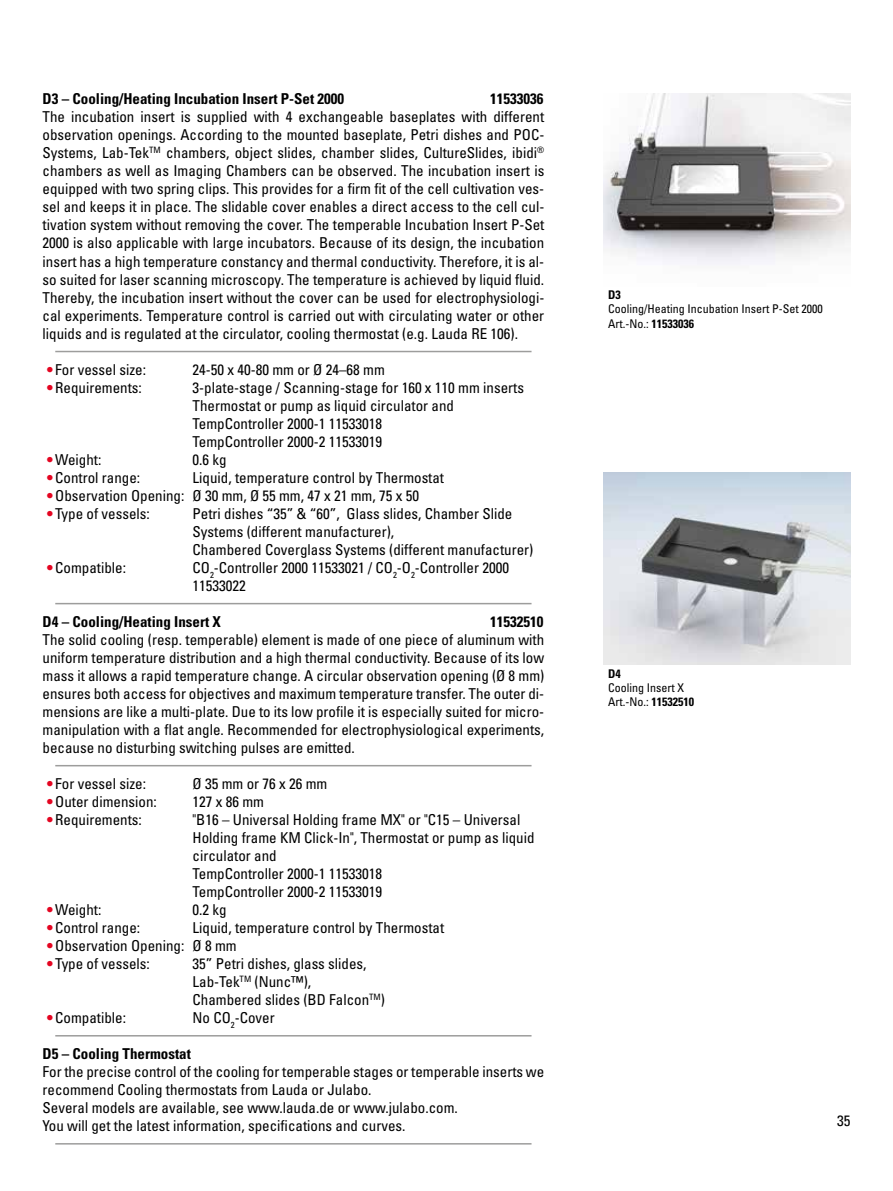
<style>
.page{position:relative;width:893px;height:1191px;background:#fff}
.page>*{position:absolute;margin:0;border:0;box-sizing:border-box;transform-origin:0 0}
.t1{font:condensed 15px/18px "Univers LT Std";color:#000}
.t2{font:700 condensed 15px "Univers LT Std";color:#000}
.t3{font:condensed 12px/14.4px "Univers LT Std";color:#000}
.t4{font:700 condensed 12px "Univers LT Std";color:#000}
.s1{font-weight:700;color:#e40521}
.s2{font-weight:700}
</style>
<div class="page">
<img style="left:604px;top:472px;width:246px;height:192px">
<img style="left:604px;top:94px;width:246px;height:171px">
<hr style="left:55px;top:351px;width:476px;height:1px;background:#9d9d9c">
<hr style="left:55px;top:603px;width:476px;height:1px;background:#9d9d9c">
<hr style="left:55px;top:765px;width:476px;height:1px;background:#9d9d9c">
<hr style="left:55px;top:1035px;width:476px;height:1px;background:#9d9d9c">
<hr style="left:55px;top:1143px;width:476px;height:1px;background:#9d9d9c">
<p class="t2" style="left:43px;top:90px;width:303px">D3 – Cooling/Heating Incubation Insert P-Set 2000</p>
<p class="t2" style="left:490px;top:90px;width:55px">11533036</p>
<p class="t1" style="left:43px;top:108px;width:503px;text-align:justify">The incubation insert is supplied with 4 exchangeable baseplates with different observation openings. According to the mounted baseplate, Petri dishes and POC-Systems, Lab-Tek<sup>TM</sup> chambers, object slides, chamber slides, CultureSlides, ibidi<sup>® </sup>chambers as well as Imaging Chambers can be observed. The incubation insert is equipped with two spring clips. This provides for a firm fit of the cell cultivation ves&shy;sel and keeps it in place. The slidable cover enables a direct access to the cell cul&shy;tivation system without removing the cover. The temperable Incubation Insert P-Set 2000 is also applicable with large incubators. Because of its design, the incubation insert has a high temperature constancy and thermal conductivity. Therefore, it is al&shy;so suited for laser scanning microscopy. The temperature is achieved by liquid fluid.<br>Thereby, the incubation insert without the cover can be used for electrophysiologi&shy;cal experiments. Temperature control is carried out with circulating water or other liquids and is regulated at the circulator, cooling thermostat (e.g. Lauda RE 106).</p>
<p class="t1" style="left:47px;top:360px;width:101px"><span class="s1">•</span> For vessel size:</p>
<p class="t1" style="left:193px;top:360px;width:194px">24-50 x 40-80 mm or Ø 24–68 mm</p>
<p class="t1" style="left:47px;top:378px;width:97px"><span class="s1">•</span> Requirements:</p>
<p class="t1" style="left:193px;top:378px;width:333px">3-plate-stage / Scanning-stage for 160 x 110 mm inserts Thermostat or pump as liquid circulator and TempController 2000-1 11533018<br>TempController 2000-2 11533019</p>
<p class="t1" style="left:47px;top:450px;width:56px"><span class="s1">•</span>Weight:</p>
<p class="t1" style="left:193px;top:450px;width:36px">0.6 kg</p>
<p class="t1" style="left:47px;top:468px;width:95px"><span class="s1">•</span> Control range:</p>
<p class="t1" style="left:193px;top:468px;width:253px">Liquid, temperature control by Thermostat</p>
<p class="t1" style="left:47px;top:486px;width:374px"><span class="s1">•</span>Observation Opening: Ø 30 mm, Ø 55 mm, 47 x 21 mm, 75 x 50</p>
<p class="t1" style="left:47px;top:504px;width:105px"><span class="s1">•</span> Type of vessels:</p>
<p class="t1" style="left:193px;top:504px;width:342px">Petri dishes “35” &amp; “60”, Glass slides, Chamber Slide<br>Systems (different manufacturer),<br>Chambered Coverglass Systems (different manufacturer)</p>
<p class="t1" style="left:47px;top:558px;width:81px"><span class="s1">•</span> Compatible:</p>
<p class="t1" style="left:193px;top:558px;width:318px">CO<sub>2</sub>-Controller 2000 11533021 / CO<sub>2</sub>-O<sub>2</sub>-Controller 2000<br>11533022</p>
<p class="t2" style="left:43px;top:612px;width:180px">D4 – Cooling/Heating Insert X</p>
<p class="t2" style="left:490px;top:612px;width:55px">11532510</p>
<p class="t1" style="left:43px;top:630px;width:503px;text-align:justify">The solid cooling (resp. temperable) element is made of one piece of aluminum with uniform temperature distribution and a high thermal conductivity. Because of its low mass it allows a rapid temperature change. A circular observation opening (Ø 8 mm) ensures both access for objectives and maximum temperature transfer. The outer di&shy;mensions are like a multi-plate. Due to its low profile it is especially suited for micro&shy;manipulation with a flat angle. Recommended for electrophysiological experiments, because no disturbing switching pulses are emitted.</p>
<p class="t1" style="left:47px;top:774px;width:101px"><span class="s1">•</span> For vessel size:</p>
<p class="t1" style="left:193px;top:774px;width:136px">Ø 35 mm or 76 x 26 mm</p>
<p class="t1" style="left:47px;top:792px;width:112px"><span class="s1">•</span>Outer dimension:</p>
<p class="t1" style="left:193px;top:792px;width:73px">127 x 86 mm</p>
<p class="t1" style="left:47px;top:810px;width:97px"><span class="s1">•</span> Requirements:</p>
<p class="t1" style="left:193px;top:810px;width:344px">"B16 – Universal Holding frame MX" or "C15 – Universal Holding frame KM Click-In", Thermostat or pump as liquid circulator and<br>TempController 2000-1 11533018<br>TempController 2000-2 11533019</p>
<p class="t1" style="left:47px;top:900px;width:56px"><span class="s1">•</span>Weight:</p>
<p class="t1" style="left:193px;top:900px;width:36px">0.2 kg</p>
<p class="t1" style="left:47px;top:918px;width:95px"><span class="s1">•</span> Control range:</p>
<p class="t1" style="left:193px;top:918px;width:253px">Liquid, temperature control by Thermostat</p>
<p class="t1" style="left:47px;top:936px;width:191px"><span class="s1">•</span>Observation Opening: Ø 8 mm</p>
<p class="t1" style="left:47px;top:954px;width:105px"><span class="s1">•</span> Type of vessels:</p>
<p class="t1" style="left:193px;top:954px;width:194px">35” Petri dishes, glass slides,<br>Lab-Tek<sup>TM</sup> (Nunc™),<br>Chambered slides (BD Falcon<sup>TM</sup>)</p>
<p class="t1" style="left:47px;top:1008px;width:81px"><span class="s1">•</span> Compatible:</p>
<p class="t1" style="left:193px;top:1008px;width:84px">No CO<sub>2</sub>-Cover</p>
<p class="t2" style="left:43px;top:1044px;width:150px">D5 – Cooling Thermostat</p>
<p class="t1" style="left:43px;top:1062px;width:503px">For the precise control of the cooling for temperable stages or temperable inserts we recommend Cooling thermostats from Lauda or Julabo.<br>Several models are available, see www.lauda.de or www.julabo.com.<br>You will get the latest information, specifications and curves.</p>
<p class="t4" style="left:608px;top:287px;width:14px">D3</p>
<p class="t3" style="left:608px;top:302px;width:216px">Cooling/Heating Incubation Insert P-Set 2000<br>Art.-No.: <span class="s2">11533036</span></p>
<p class="t4" style="left:608px;top:666px;width:14px">D4</p>
<p class="t3" style="left:608px;top:680px;width:87px">Cooling Insert X<br>Art.-No.: <span class="s2">11532510</span></p>
<p class="t1" style="left:837px;top:1111px;width:15px">35</p>
</div>
